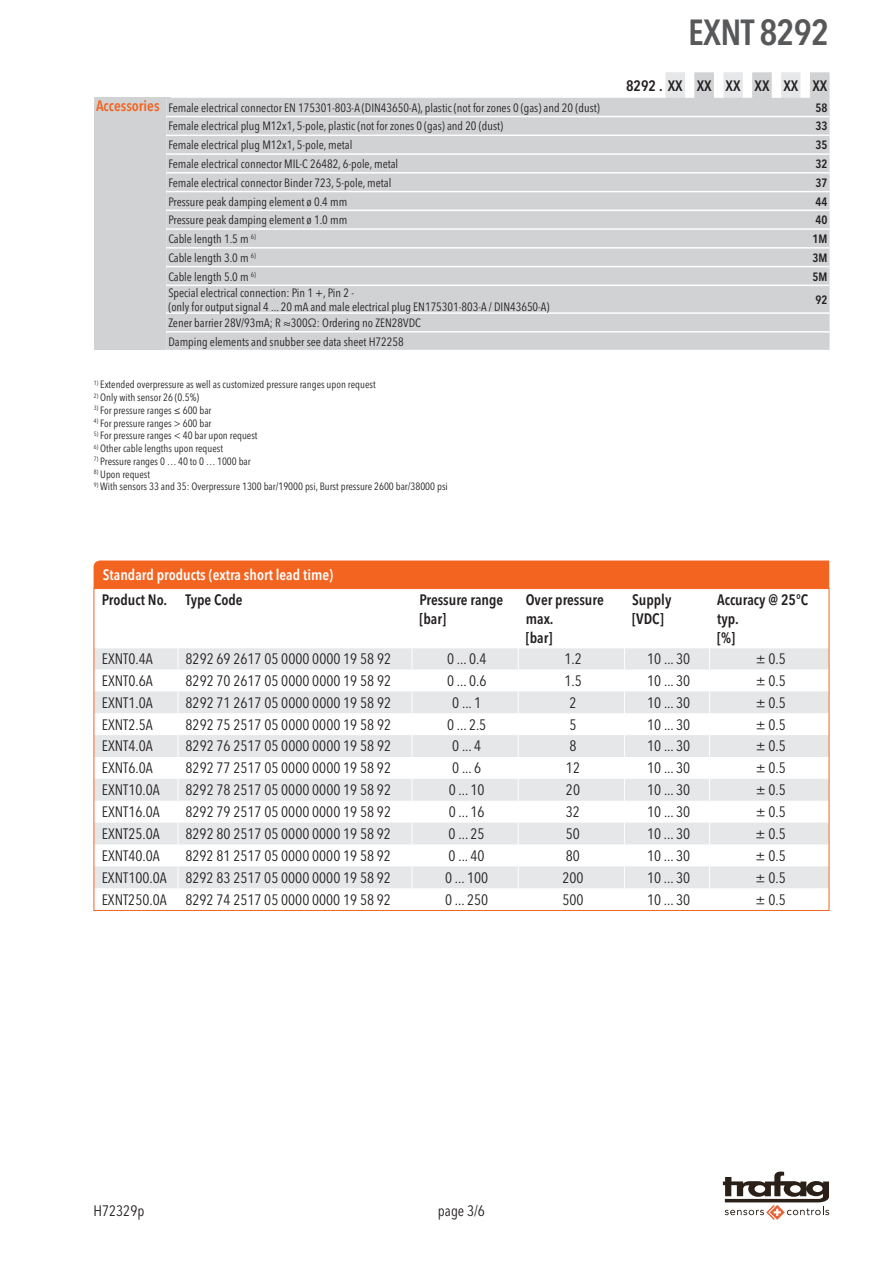
<style>
.page{position:relative;width:893px;height:1263px;background:#fff}
.page>*{position:absolute;margin:0;border:0;box-sizing:border-box;transform-origin:0 0}
.t1{font:600 condensed 36px "Avenir Next LT Pro";letter-spacing:-.02em;color:#57585a}
.t2{font:condensed 15px "Avenir Next LT Pro";color:#231f20}
.t3{font:600 condensed 15px/18.8px "Avenir Next LT Pro";color:#231f20}
.t4{font:600 condensed 15px "Avenir Next LT Pro";color:#fff}
.t5{font:condensed 12px/14.4px "Avenir Next LT Pro";color:#231f20}
.t6{font:600 condensed 12px "Avenir Next LT Pro";color:#231f20}
.t7{font:condensed 10.5px "Avenir Next LT Pro";color:#231f20}
.s1{font-weight:600;font-size:15px;color:#f36421}
</style>
<div class="page">
<svg style="left:723px;top:1171px;width:106px;height:49px"></svg>
<div style="left:94px;top:98px;width:76px;height:252px;background:#d1d2d4"></div>
<div style="left:166px;top:98px;width:499px;height:252px;background:#d1d2d4"></div>
<hr style="left:166px;top:116px;width:644px;height:1px;background:#fff">
<hr style="left:166px;top:135px;width:644px;height:1px;background:#fff">
<hr style="left:166px;top:153px;width:644px;height:2px;background:#fff">
<hr style="left:166px;top:172px;width:644px;height:2px;background:#fff">
<hr style="left:166px;top:191px;width:644px;height:1px;background:#fff">
<hr style="left:166px;top:210px;width:644px;height:1px;background:#fff">
<hr style="left:166px;top:228px;width:644px;height:2px;background:#fff">
<hr style="left:166px;top:247px;width:644px;height:2px;background:#fff">
<hr style="left:166px;top:266px;width:644px;height:1px;background:#fff">
<hr style="left:166px;top:285px;width:644px;height:1px;background:#fff">
<hr style="left:166px;top:312px;width:644px;height:2px;background:#fff">
<hr style="left:166px;top:331px;width:644px;height:2px;background:#fff">
<svg style="left:665px;top:72px;width:165px;height:278px;background:#d6d6d8"></svg>
<svg style="left:96px;top:648px;width:731px;height:240px;fill:#e6e7e9"></svg>
<svg style="left:178px;top:648px;width:1px;height:240px"></svg>
<svg style="left:412px;top:648px;width:1px;height:240px"></svg>
<svg style="left:518px;top:648px;width:1px;height:240px"></svg>
<svg style="left:624px;top:648px;width:1px;height:240px"></svg>
<svg style="left:709px;top:648px;width:1px;height:240px"></svg>
<div style="left:94px;top:560px;width:735px;height:29px;background:#f36421"></div>
<h1 class="t1" style="left:688px;top:10px;width:142px">EXNT 8292</h1>
<p class="t3" style="left:626px;top:76px;width:203px">8292 . XX XX XX XX XX XX</p>
<p class="t5" style="left:96px;top:100px;width:505px"><span class="s1">Accessories</span> Female electrical connector EN 175301-803-A (DIN43650-A), plastic (not for zones 0 (gas) and 20 (dust)</p>
<p class="t6" style="left:815px;top:100px;width:13px">58</p>
<p class="t5" style="left:168px;top:119px;width:336px">Female electrical plug M 12x1, 5-pole, plastic (not for zones 0 (gas) and 20 (dust)</p>
<p class="t6" style="left:815px;top:119px;width:13px">33</p>
<p class="t5" style="left:168px;top:138px;width:186px">Female electrical plug M 12x1, 5-pole, metal</p>
<p class="t6" style="left:815px;top:138px;width:13px">35</p>
<p class="t5" style="left:168px;top:157px;width:231px">Female electrical connector M IL-C 26482, 6-pole, metal</p>
<p class="t6" style="left:815px;top:156px;width:13px">32</p>
<p class="t5" style="left:168px;top:175px;width:225px">Female electrical connector Binder 723, 5-pole, metal</p>
<p class="t6" style="left:815px;top:175px;width:13px">37</p>
<p class="t5" style="left:168px;top:194px;width:180px">Pressure peak damping element ø 0.4 mm</p>
<p class="t6" style="left:815px;top:194px;width:13px">44</p>
<p class="t5" style="left:168px;top:213px;width:180px">Pressure peak damping element ø 1.0 mm</p>
<p class="t6" style="left:815px;top:213px;width:13px">40</p>
<p class="t5" style="left:168px;top:232px;width:89px">Cable length 1.5 m <sup>6)</sup></p>
<p class="t6" style="left:812px;top:231px;width:16px">1M</p>
<p class="t5" style="left:168px;top:250px;width:89px">Cable length 3.0 m <sup>6)</sup></p>
<p class="t6" style="left:812px;top:250px;width:16px">3M</p>
<p class="t5" style="left:168px;top:269px;width:89px">Cable length 5.0 m <sup>6)</sup></p>
<p class="t6" style="left:812px;top:269px;width:16px">5M</p>
<p class="t5" style="left:168px;top:285px;width:383px">Special electrical connection: Pin 1 +, Pin 2 -<br>(only for output signal 4 ... 20 mA and male electrical plug EN 175301-803-A / DIN43650-A)</p>
<p class="t6" style="left:815px;top:292px;width:13px">92</p>
<p class="t5" style="left:168px;top:313px;width:254px;line-height:18.8px">Zener barrier 28V/93mA; R ≈300Ω: Ordering no ZEN28VDC<br>Damping elements and snubber see data sheet H72258</p>
<p class="t7" style="left:94px;top:378px;width:283px"><sup>1)</sup> Extended overpressure as well as customized pressure ranges upon request</p>
<p class="t7" style="left:94px;top:391px;width:107px"><sup>2)</sup> Only with sensor 26 (0.5%)</p>
<p class="t7" style="left:94px;top:404px;width:119px"><sup>3)</sup> For pressure ranges ≤ 600 bar</p>
<p class="t7" style="left:94px;top:417px;width:119px"><sup>4)</sup> For pressure ranges &gt; 600 bar</p>
<p class="t7" style="left:94px;top:429px;width:165px"><sup>5)</sup> For pressure ranges &lt; 40 bar upon request</p>
<p class="t7" style="left:94px;top:442px;width:131px"><sup>6)</sup> Other cable lengths upon request</p>
<p class="t7" style="left:94px;top:455px;width:158px"><sup>7)</sup> Pressure ranges 0 … 40 to 0 … 1000 bar</p>
<p class="t7" style="left:94px;top:468px;width:58px"><sup>8)</sup> Upon request</p>
<p class="t7" style="left:94px;top:480px;width:355px"><sup>9)</sup> With sensors 33 and 35: Overpressure 1300 bar/19000 psi, Burst pressure 2600 bar/38000 psi</p>
<p class="t4" style="left:103px;top:566px;width:232px">Standard products (extra short lead time)</p>
<p class="t3" style="left:102px;top:591px;width:142px">Product No. Type Code</p>
<p class="t3" style="left:419px;top:591px;width:85px">Pressure range [bar]</p>
<p class="t3" style="left:526px;top:591px;width:80px">Over pressure max.<br>[bar]</p>
<p class="t3" style="left:632px;top:591px;width:41px">Supply [VDC]</p>
<p class="t3" style="left:717px;top:591px;width:93px">Accuracy @ 25°C typ.<br>[%]</p>
<p class="t2" style="left:102px;top:650px;width:52px">EXNT0.4A</p>
<p class="t2" style="left:186px;top:650px;width:207px">8292 69 2617 05 0000 0000 19 58 92</p>
<p class="t2" style="left:447px;top:650px;width:41px">0 ... 0.4</p>
<p class="t2" style="left:564px;top:650px;width:19px">1.2</p>
<p class="t2" style="left:647px;top:650px;width:45px">10 ... 30</p>
<p class="t2" style="left:756px;top:650px;width:32px">± 0.5</p>
<p class="t2" style="left:102px;top:671px;width:52px">EXNT0.6A</p>
<p class="t2" style="left:186px;top:671px;width:207px">8292 70 2617 05 0000 0000 19 58 92</p>
<p class="t2" style="left:447px;top:671px;width:41px">0 ... 0.6</p>
<p class="t2" style="left:564px;top:671px;width:19px">1.5</p>
<p class="t2" style="left:647px;top:671px;width:45px">10 ... 30</p>
<p class="t2" style="left:756px;top:671px;width:32px">± 0.5</p>
<p class="t2" style="left:102px;top:693px;width:52px">EXNT1.0A</p>
<p class="t2" style="left:186px;top:693px;width:207px">8292 71 2617 05 0000 0000 19 58 92</p>
<p class="t2" style="left:452px;top:693px;width:30px">0 ... 1</p>
<p class="t2" style="left:569px;top:693px;width:9px">2</p>
<p class="t2" style="left:647px;top:693px;width:45px">10 ... 30</p>
<p class="t2" style="left:756px;top:693px;width:32px">± 0.5</p>
<p class="t2" style="left:102px;top:715px;width:52px">EXNT2.5A</p>
<p class="t2" style="left:186px;top:715px;width:207px">8292 75 2517 05 0000 0000 19 58 92</p>
<p class="t2" style="left:447px;top:715px;width:41px">0 ... 2.5</p>
<p class="t2" style="left:569px;top:715px;width:9px">5</p>
<p class="t2" style="left:647px;top:715px;width:45px">10 ... 30</p>
<p class="t2" style="left:756px;top:715px;width:32px">± 0.5</p>
<p class="t2" style="left:102px;top:737px;width:52px">EXNT4.0A</p>
<p class="t2" style="left:186px;top:737px;width:207px">8292 76 2517 05 0000 0000 19 58 92</p>
<p class="t2" style="left:452px;top:737px;width:30px">0 ... 4</p>
<p class="t2" style="left:569px;top:737px;width:9px">8</p>
<p class="t2" style="left:647px;top:737px;width:45px">10 ... 30</p>
<p class="t2" style="left:756px;top:737px;width:32px">± 0.5</p>
<p class="t2" style="left:102px;top:759px;width:52px">EXNT6.0A</p>
<p class="t2" style="left:186px;top:759px;width:207px">8292 77 2517 05 0000 0000 19 58 92</p>
<p class="t2" style="left:452px;top:759px;width:30px">0 ... 6</p>
<p class="t2" style="left:566px;top:759px;width:16px">12</p>
<p class="t2" style="left:647px;top:759px;width:45px">10 ... 30</p>
<p class="t2" style="left:756px;top:759px;width:32px">± 0.5</p>
<p class="t2" style="left:102px;top:781px;width:59px">EXNT10.0A</p>
<p class="t2" style="left:186px;top:781px;width:207px">8292 78 2517 05 0000 0000 19 58 92</p>
<p class="t2" style="left:449px;top:781px;width:38px">0 ... 10</p>
<p class="t2" style="left:566px;top:781px;width:16px">20</p>
<p class="t2" style="left:647px;top:781px;width:45px">10 ... 30</p>
<p class="t2" style="left:756px;top:781px;width:32px">± 0.5</p>
<p class="t2" style="left:102px;top:803px;width:59px">EXNT16.0A</p>
<p class="t2" style="left:186px;top:803px;width:207px">8292 79 2517 05 0000 0000 19 58 92</p>
<p class="t2" style="left:449px;top:803px;width:38px">0 ... 16</p>
<p class="t2" style="left:566px;top:803px;width:16px">32</p>
<p class="t2" style="left:647px;top:803px;width:45px">10 ... 30</p>
<p class="t2" style="left:756px;top:803px;width:32px">± 0.5</p>
<p class="t2" style="left:102px;top:825px;width:59px">EXNT25.0A</p>
<p class="t2" style="left:186px;top:825px;width:207px">8292 80 2517 05 0000 0000 19 58 92</p>
<p class="t2" style="left:449px;top:825px;width:38px">0 ... 25</p>
<p class="t2" style="left:566px;top:825px;width:16px">50</p>
<p class="t2" style="left:647px;top:825px;width:45px">10 ... 30</p>
<p class="t2" style="left:756px;top:825px;width:32px">± 0.5</p>
<p class="t2" style="left:102px;top:846px;width:59px">EXNT40.0A</p>
<p class="t2" style="left:185px;top:846px;width:207px">8292 81 2517 05 0000 0000 19 58 92</p>
<p class="t2" style="left:449px;top:846px;width:38px">0 ... 40</p>
<p class="t2" style="left:566px;top:846px;width:16px">80</p>
<p class="t2" style="left:647px;top:846px;width:45px">10 ... 30</p>
<p class="t2" style="left:756px;top:846px;width:32px">± 0.5</p>
<p class="t2" style="left:102px;top:868px;width:66px">EXNT100.0A</p>
<p class="t2" style="left:185px;top:868px;width:207px">8292 83 2517 05 0000 0000 19 58 92</p>
<p class="t2" style="left:445px;top:868px;width:45px">0 ... 100</p>
<p class="t2" style="left:562px;top:868px;width:23px">200</p>
<p class="t2" style="left:647px;top:868px;width:45px">10 ... 30</p>
<p class="t2" style="left:756px;top:868px;width:32px">± 0.5</p>
<p class="t2" style="left:102px;top:890px;width:66px">EXNT250.0A</p>
<p class="t2" style="left:185px;top:890px;width:207px">8292 74 2517 05 0000 0000 19 58 92</p>
<p class="t2" style="left:445px;top:890px;width:45px">0 ... 250</p>
<p class="t2" style="left:562px;top:890px;width:23px">500</p>
<p class="t2" style="left:647px;top:890px;width:45px">10 ... 30</p>
<p class="t2" style="left:756px;top:890px;width:32px">± 0.5</p>
<p class="t2" style="left:94px;top:1201px;width:52px">H72329p</p>
<p class="t2" style="left:438px;top:1202px;width:48px">page 3/6</p>
</div>
